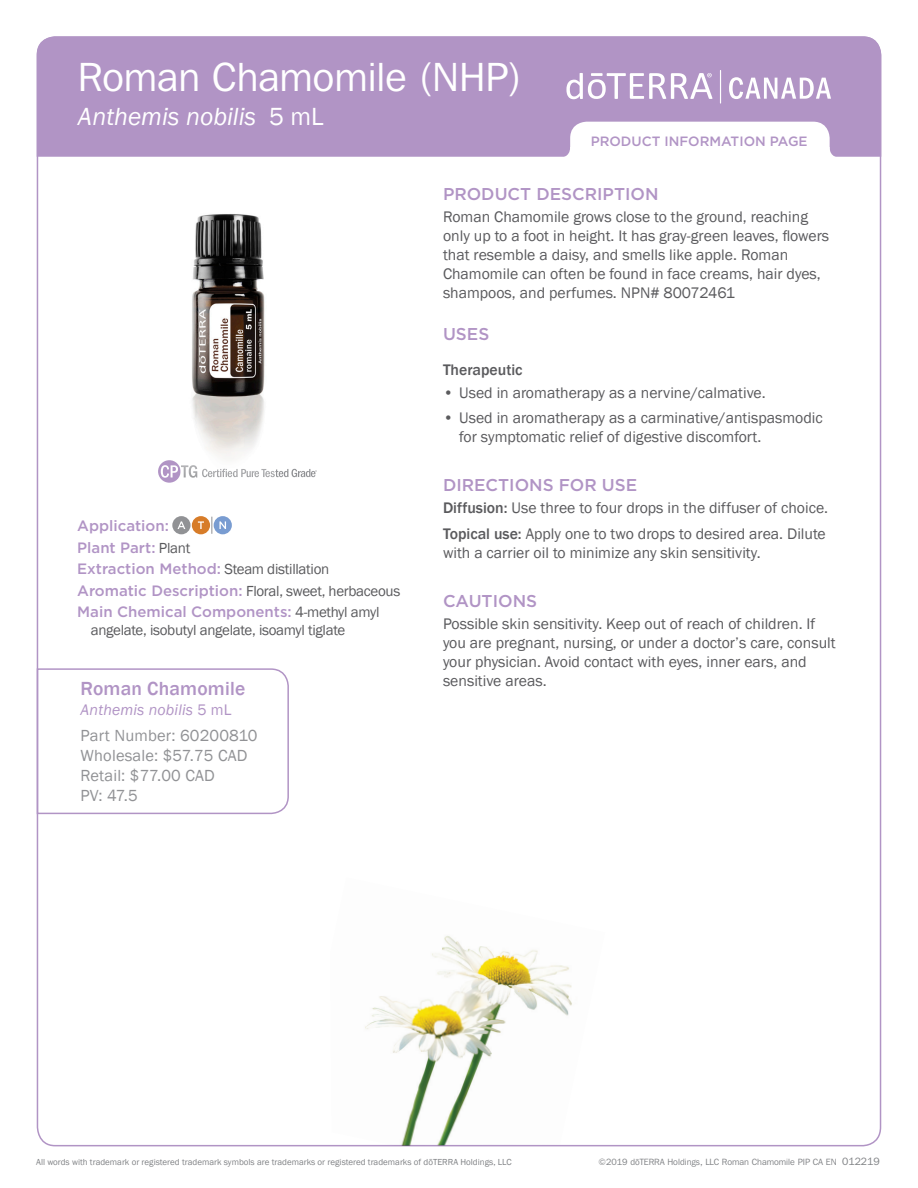
<style>
.page{position:relative;width:918px;height:1188px;background:#fff}
.page>*{position:absolute;margin:0;border:0;box-sizing:border-box;transform-origin:0 0}
.Main_H1{font:40.5px "Franklin Gothic IT Cby BT";color:#fff}
.Main_H2{font:italic 25.5px "Franklin Gothic";color:#fff}
.Tag_H1{font:500 19.5px "Franklin Gothic";letter-spacing:.01em;color:#b194c5}
.Purple_Headers{font:500 17.1px "Gotham";color:#b194c5}
.Tag_details{font:16.5px "Franklin Gothic";letter-spacing:.01em;color:#919295}
.Body{font:15.75px/18.9px "Franklin Gothic";color:#5a5a5d}
.Directions_Bold_Attr{font:15.75px/18.9px "Franklin Gothic";color:#5a5a5d}
.Tag_H2{font:italic 15.75px "Franklin Gothic";letter-spacing:.01em;color:#b194c5}
.Uses__Cosmetic__Food{font:500 15.75px "Franklin Gothic";color:#5a5a5d}
.Oil_Attribute_Panel{font:15px/18px "Franklin Gothic";letter-spacing:-.02em;color:#5a5a5d}
.Oil_Attribute_Panel-2{font:500 15px "Gotham";color:#b194c5}
.Purple_Headers-2{font:500 13.5px "Gotham";color:#b194c5}
.t1{font:9px "Franklin Gothic";color:#808285}
.t2{font:9px "Franklin Gothic IT Cby BT";color:#808285}
.s1{font-style:normal}
.s2{font-family:"Franklin Gothic";font-weight:400;color:#5a5a5d}
.s3{font-family:"Gotham";font-weight:500;color:#b194c5}
.s4{font-weight:500}
.s5{font-family:"Franklin Gothic"}
.s6{font-size:10.5px}
</style>
<div class="page">
<div style="left:37px;top:36px;width:844px;height:121px;background:#b194c5"></div>
<svg style="left:560px;top:122px;width:280px;height:35px"></svg>
<svg style="left:158px;top:460px;width:159px;height:23px"></svg>
<svg style="left:729px;top:77px;width:102px;height:22px"></svg>
<svg style="left:566px;top:73px;width:146px;height:26px"></svg>
<hr style="left:720px;top:70px;width:1px;height:34px;background:#fff">
<img style="left:180px;top:214px;width:96px;height:268px">
<svg style="left:211px;top:517px;width:1px;height:17px"></svg>
<div style="left:172px;top:516px;width:19px;height:18px;background:#919295;border-radius:50%"></div>
<svg style="left:177px;top:521px;width:8px;height:8px"></svg>
<div style="left:192px;top:516px;width:18px;height:18px;background:#d77c29;border-radius:50%"></div>
<svg style="left:198px;top:521px;width:6px;height:8px"></svg>
<div style="left:214px;top:516px;width:18px;height:18px;background:#799cd1;border-radius:50%"></div>
<svg style="left:219px;top:521px;width:7px;height:8px"></svg>
<svg style="left:36px;top:668px;width:253px;height:147px"></svg>
<img style="left:330px;top:935px;width:275px;height:211px">
<p class="Main_H1" style="left:78px;top:52px;width:445px">Roman Chamomile (NHP)</p>
<p class="Main_H2" style="left:78px;top:101px;width:247px">Anthemis nobilis <span class="s1">5 mL</span></p>
<p class="Purple_Headers-2" style="left:591px;top:132px;width:218px">PRODUCT INFORMATION PAGE</p>
<p class="Oil_Attribute_Panel-2" style="left:77px;top:516px;width:93px">Application:</p>
<p class="Oil_Attribute_Panel-2" style="left:77px;top:538px;width:115px">Plant Part: <span class="s2">Plant</span></p>
<p class="Oil_Attribute_Panel-2" style="left:77px;top:559px;width:254px">Extraction Method: <span class="s2">Steam distillation</span></p>
<p class="Oil_Attribute_Panel" style="left:77px;top:582px;width:325px"><span class="s3">Aromatic Description:</span> Floral, sweet, herbaceous</p>
<p class="Oil_Attribute_Panel" style="left:91px;top:603px;width:290px;text-indent:-14px"><span class="s3">Main Chemical Components:</span> 4-methyl amyl angelate, isobutyl angelate, isoamyl tiglate</p>
<p class="Tag_H1" style="left:81px;top:677px;width:166px">Roman Chamomile</p>
<p class="Tag_H2" style="left:81px;top:700px;width:152px">Anthemis nobilis <span class="s1">5 mL</span></p>
<p class="Tag_details" style="left:81px;top:726px;width:178px">Part Number: 60200810</p>
<p class="Tag_details" style="left:81px;top:745px;width:168px">Wholesale: $57.75 CAD</p>
<p class="Tag_details" style="left:81px;top:765px;width:136px">Retail: $77.00 CAD</p>
<p class="Tag_details" style="left:81px;top:785px;width:59px">PV: 47.5</p>
<p class="Purple_Headers" style="left:443px;top:182px;width:217px">PRODUCT DESCRIPTION</p>
<p class="Body" style="left:443px;top:208px;width:388px">Roman Chamomile grows close to the ground, reaching only up to a foot in height. It has gray-green leaves, flowers that resemble a daisy, and smells like apple. Roman Chamomile can often be found in face creams, hair dyes, shampoos, and perfumes. NPN# 80072461</p>
<p class="Purple_Headers" style="left:443px;top:322px;width:48px">USES</p>
<p class="Uses__Cosmetic__Food" style="left:443px;top:360px;width:81px">Therapeutic</p>
<p class="Body" style="left:443px;top:383px;width:324px">• Used in aromatherapy as a nervine/calmative.</p>
<p class="Body" style="left:459px;top:409px;width:365px;text-indent:-16px">• Used in aromatherapy as a carminative/antispasmodic for symptomatic relief of digestive discomfort.</p>
<p class="Purple_Headers" style="left:443px;top:474px;width:196px">DIRECTIONS FOR USE</p>
<p class="Directions_Bold_Attr" style="left:443px;top:499px;width:387px"><span class="s4">Diffusion:</span> Use three to four drops in the diffuser of choice.</p>
<p class="Directions_Bold_Attr" style="left:443px;top:525px;width:384px"><span class="s4">Topical use:</span> Apply one to two drops to desired area. Dilute with a carrier oil to minimize any skin sensitivity.</p>
<p class="Purple_Headers" style="left:443px;top:589px;width:96px">CAUTIONS</p>
<p class="Body" style="left:443px;top:615px;width:374px">Possible skin sensitivity. Keep out of reach of children. If</p>
<p class="Body" style="left:443px;top:633px;width:394px">you are pregnant, nursing, or under a doctor’s care, consult</p>
<p class="Body" style="left:443px;top:652px;width:365px">your physician. Avoid contact with eyes, inner ears, and</p>
<p class="Body" style="left:443px;top:671px;width:105px">sensitive areas.</p>
<p class="t1" style="left:36px;top:1156px;width:477px">All words with trademark or registered trademark symbols are trademarks or registered trademarks of dōTERRA Holdings, LLC</p>
<p class="t2" style="left:599px;top:1156px;width:283px">©2019 d<span class="s5">ō</span>TERRA Holdings, LLC Roman Chamomile PIP CA EN <span class="s6">012219</span></p>
</div>
